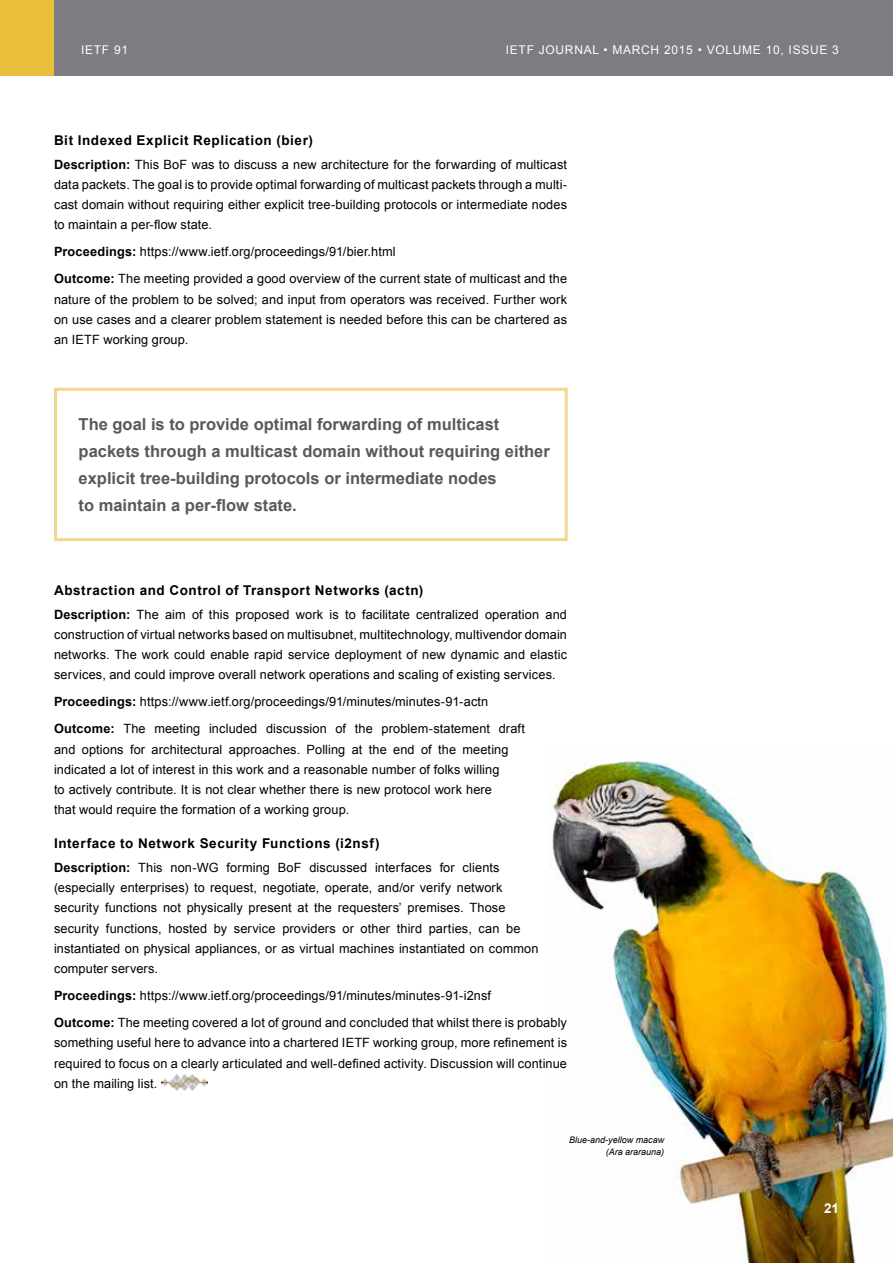
<style>
.page{position:relative;width:893px;height:1263px;background:#fff}
.page>*{position:absolute;margin:0;border:0;box-sizing:border-box;transform-origin:0 0}
.t1{font:700 16.5px/27px "Arial";color:#58595b}
.t2{font:700 13.5px "Arial";letter-spacing:.045em;color:#000}
.t3{font:700 13.5px "Arial";color:#fff}
.t4{font:12.75px/20.2px "Arial";letter-spacing:.01em;color:#000}
.t5{font:12px "Arial";letter-spacing:.06em;color:#fff}
.t6{font:italic 9px/12px "Arial";color:#000;text-align:right}
.s1{font-weight:700}
</style>
<div class="page">
<div style="left:0;top:0;width:893px;height:76px;background:#7c7c81"></div>
<div style="left:0;top:0;width:54px;height:76px;background:#e8be3b"></div>
<div style="left:54px;top:388px;width:514px;height:153px;border:3px solid #f1d88a"></div>
<img style="left:549px;top:761px;width:344px;height:502px">
<img style="left:161px;top:1075px;width:47px;height:16px">
<p class="t5" style="left:81px;top:42px;width:49px">IETF 91</p>
<p class="t5" style="left:506px;top:42px;width:335px">IETF JOURNAL • MARCH 2015 • VOLUME 10, ISSUE 3</p>
<p class="t2" style="left:54px;top:131px;width:260px">Bit Indexed Explicit Replication (bier)</p>
<p class="t4" style="left:54px;top:154px;width:515px;text-align:justify"><span class="s1">Description:</span> This BoF was to discuss a new architecture for the forwarding of multicast data packets. The goal is to provide optimal forwarding of multicast packets through a multi&shy;cast domain without requiring either explicit tree-building protocols or intermediate nodes to maintain a per-flow state.</p>
<p class="t4" style="left:54px;top:238px;width:515px;line-height:27px"><span class="s1">Proceedings:</span> https://www.ietf.org/proceedings/91/bier.html<br><span class="s1">Outcome:</span> The meeting provided a good overview of the current state of multicast and the</p>
<p class="t4" style="left:54px;top:289px;width:515px;text-align:justify">nature of the problem to be solved; and input from operators was received. Further work on use cases and a clearer problem statement is needed before this can be chartered as an IETF working group.</p>
<p class="t1" style="left:79px;top:411px;width:473px">The goal is to provide optimal forwarding of multicast packets through a multicast domain without requiring either explicit tree-building protocols or intermediate nodes<br>to maintain a per-flow state.</p>
<p class="t2" style="left:54px;top:581px;width:371px">Abstraction and Control of Transport Networks (actn)</p>
<p class="t4" style="left:54px;top:604px;width:515px;text-align:justify"><span class="s1">Description:</span> The aim of this proposed work is to facilitate centralized operation and construction of virtual networks based on multisubnet, multitechnology, multivendor domain networks. The work could enable rapid service deployment of new dynamic and elastic services, and could improve overall network operations and scaling of existing services.</p>
<p class="t4" style="left:54px;top:688px;width:473px;line-height:27px"><span class="s1">Proceedings:</span> https://www.ietf.org/proceedings/91/minutes/minutes-91-actn<br><span class="s1">Outcome:</span> The meeting included discussion of the problem-statement draft</p>
<p class="t4" style="left:54px;top:739px;width:456px">and options for architectural approaches. Polling at the end of the meeting indicated a lot of interest in this work and a reasonable number of folks willing to actively contribute. It is not clear whether there is new protocol work here that would require the formation of a working group.</p>
<p class="t2" style="left:54px;top:834px;width:327px">Interface to Network Security Functions (i2nsf)</p>
<p class="t4" style="left:54px;top:857px;width:486px"><span class="s1">Description:</span> This non-WG forming BoF discussed interfaces for clients (especially enterprises) to request, negotiate, operate, and/or verify network security functions not physically present at the requesters’ premises. Those security functions, hosted by service providers or other third parties, can be instantiated on physical appliances, or as virtual machines instantiated on common computer servers.</p>
<p class="t4" style="left:54px;top:982px;width:514px;line-height:27px"><span class="s1">Proceedings:</span> https://www.ietf.org/proceedings/91/minutes/minutes-91-i2nsf<br><span class="s1">Outcome:</span> The meeting covered a lot of ground and concluded that whilst there is probably</p>
<p class="t4" style="left:54px;top:1033px;width:514px;text-align:justify">something useful here to advance into a chartered IETF working group, more refinement is required to focus on a clearly articulated and well-defined activity. Discussion will continue on the mailing list.</p>
<p class="t6" style="left:569px;top:1134px;width:97px">Blue-and-yellow macaw (Ara ararauna)</p>
<p class="t3" style="left:824px;top:1199px;width:17px">21</p>
</div>
